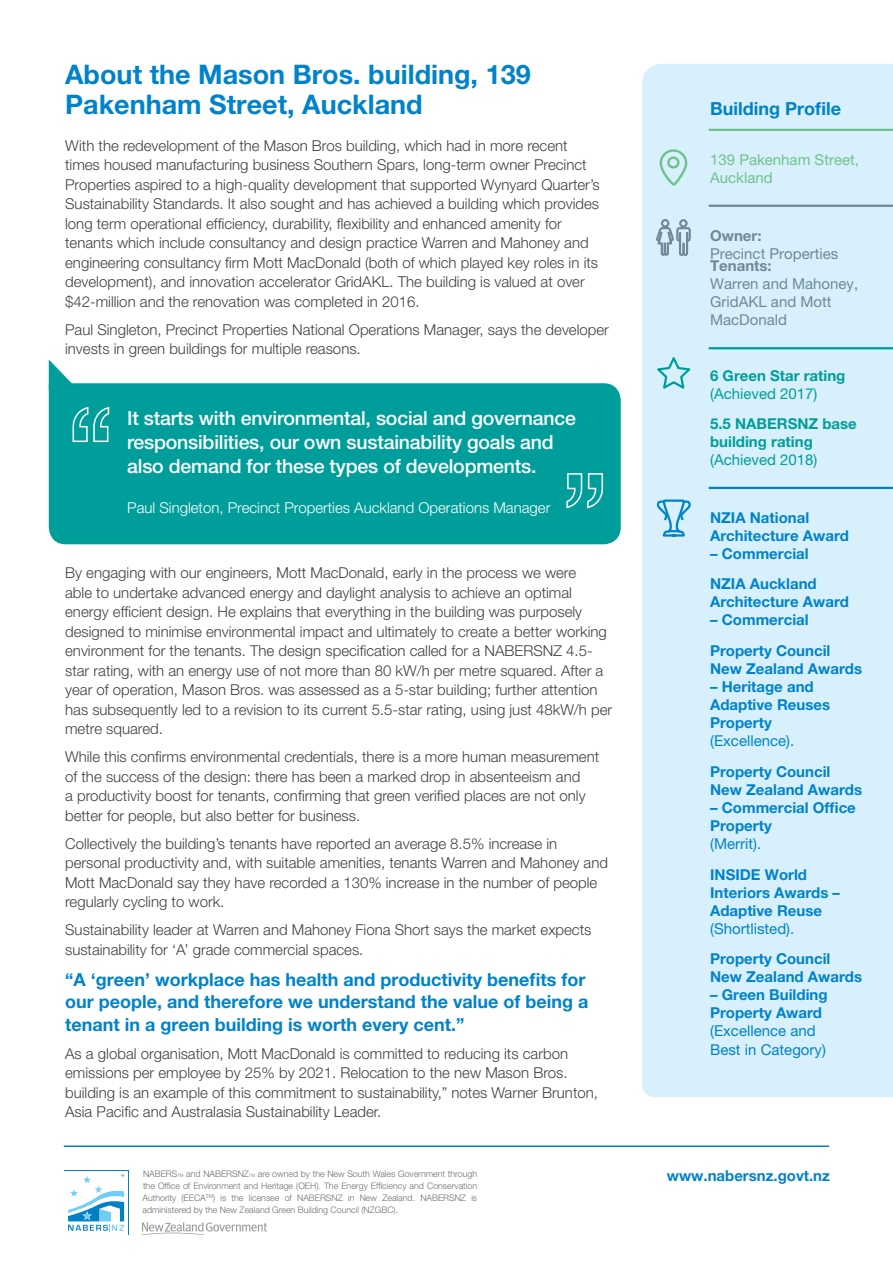
<style>
.page{position:relative;width:893px;height:1263px;background:#fff}
.page>*{position:absolute;margin:0;border:0;box-sizing:border-box;transform-origin:0 0}
._3_0_body_copy{font:700 27px/30px "Helvetica Neue LT Pro";color:#0083ca}
._3_0_body_copy-2{font:500 19.5px/24px "Helvetica Neue LT Pro";letter-spacing:-.01em;color:#fff}
._3_0_body_copy-3{font:700 18px/22.5px "Helvetica Neue LT Pro";color:#0083ca}
._3_0_body_copy-4{font:700 18px "Helvetica Neue LT Pro";color:#0081c6}
._3_0_body_copy-5{font:300 15px/19.5px "Helvetica Neue LT Pro";color:#414042}
._3_0_body_copy-6{font:700 15px/18px "Helvetica Neue LT Pro";color:#0083ca}
._3_0_body_copy-7{font:700 15px/18px "Helvetica Neue LT Pro";color:#009e9a}
._3_0_body_copy-8{font:15px/18px "Helvetica Neue LT Pro";color:#6f8996}
._3_0_body_copy-9{font:300 15px "Helvetica Neue LT Pro";color:#fff}
._3_0_body_copy-10{font:15px/18px "Helvetica Neue LT Pro";color:#0083ca}
._3_0_body_copy-11{font:15px/18px "Helvetica Neue LT Pro";color:#70c38c}
.t1{font:300 9px/12px "Helvetica Neue LT Pro";color:#6d6e71;text-align:justify}
.s1{font-size:4.5px}
.s2{font-weight:700}
.s3{font-weight:400}
</style>
<div class="page">
<hr style="left:64px;top:1145px;width:765px;height:2px;background:#0081c6">
<svg style="left:64px;top:1170px;width:64px;height:1px"></svg>
<svg style="left:68px;top:1175px;width:56px;height:56px"></svg>
<svg style="left:142px;top:1222px;width:125px;height:13px"></svg>
<div style="left:49px;top:383px;width:572px;height:161px;background:#009e9a"></div>
<svg style="left:72px;top:406px;width:38px;height:37px"></svg>
<svg style="left:566px;top:472px;width:38px;height:37px"></svg>
<svg style="left:49px;top:359px;width:30px;height:31px"></svg>
<div style="left:642px;top:64px;width:251px;height:1033px;background:#d7f0fc"></div>
<hr style="left:709px;top:129px;width:184px;height:2px;background:#70c38c">
<hr style="left:709px;top:205px;width:184px;height:2px;background:#6f8996">
<svg style="left:659px;top:149px;width:29px;height:38px"></svg>
<svg style="left:655px;top:218px;width:36px;height:39px"></svg>
<hr style="left:709px;top:347px;width:184px;height:2px;background:#009e9a">
<hr style="left:709px;top:487px;width:184px;height:2px;background:#0083ca">
<svg style="left:653px;top:355px;width:41px;height:37px;background:#b5e3ec"></svg>
<svg style="left:655px;top:497px;width:37px;height:41px;background:#9ed3ee"></svg>
<p class="_3_0_body_copy" style="left:65px;top:59px;width:467px">About the Mason Bros. building, 139<br>Pakenham Street, Auckland</p>
<p class="_3_0_body_copy-5" style="left:65px;top:135px;width:536px">With the redevelopment of the Mason Bros building, which had in more recent times housed manufacturing business Southern Spars, long-term owner Precinct Properties aspired to a high-quality development that supported Wynyard Quarter’s Sustainability Standards. It also sought and has achieved a building which provides long term operational efficiency, durability, flexibility and enhanced amenity for tenants which include consultancy and design practice Warren and Mahoney and engineering consultancy firm Mott MacDonald (both of which played key roles in its development), and innovation accelerator GridAKL. The building is valued at over $42-million and the renovation was completed in 2016.</p>
<p class="_3_0_body_copy-5" style="left:65px;top:319px;width:545px">Paul Singleton, Precinct Properties National Operations Manager, says the developer invests in green buildings for multiple reasons.</p>
<p class="_3_0_body_copy-2" style="left:127px;top:406px;width:450px">It starts with environmental, social and governance responsibilities, our own sustainability goals and also demand for these types of developments.</p>
<p class="_3_0_body_copy-9" style="left:127px;top:498px;width:425px">Paul Singleton, Precinct Properties Auckland Operations Manager</p>
<p class="_3_0_body_copy-5" style="left:65px;top:563px;width:549px">By engaging with our engineers, Mott MacDonald, early in the process we were<br>able to undertake advanced energy and daylight analysis to achieve an optimal energy efficient design. He explains that everything in the building was purposely designed to minimise environmental impact and ultimately to create a better working environment for the tenants. The design specification called for a NABERSNZ 4.5- star rating, with an energy use of not more than 80 kW/h per metre squared. After a year of operation, Mason Bros. was assessed as a 5-star building; further attention has subsequently led to a revision to its current 5.5-star rating, using just 48kW/h per metre squared.</p>
<p class="_3_0_body_copy-5" style="left:65px;top:747px;width:535px">While this confirms environmental credentials, there is a more human measurement of the success of the design: there has been a marked drop in absenteeism and<br>a productivity boost for tenants, confirming that green verified places are not only better for people, but also better for business.</p>
<p class="_3_0_body_copy-5" style="left:65px;top:833px;width:544px">Collectively the building’s tenants have reported an average 8.5% increase in personal productivity and, with suitable amenities, tenants Warren and Mahoney and Mott MacDonald say they have recorded a 130% increase in the number of people regularly cycling to work.</p>
<p class="_3_0_body_copy-5" style="left:65px;top:920px;width:528px">Sustainability leader at Warren and Mahoney Fiona Short says the market expects sustainability for ‘A’ grade commercial spaces.</p>
<p class="_3_0_body_copy-3" style="left:65px;top:968px;width:525px">“A ‘green’ workplace has health and productivity benefits for our people, and therefore we understand the value of being a tenant in a green building is worth every cent.”</p>
<p class="_3_0_body_copy-5" style="left:65px;top:1043px;width:534px">As a global organisation, Mott MacDonald is committed to reducing its carbon emissions per employee by 25% by 2021. Relocation to the new Mason Bros. building is an example of this commitment to sustainability,” notes Warner Brunton, Asia Pacific and Australasia Sustainability Leader.</p>
<p class="t1" style="left:143px;top:1167px;width:336px">NABERS<span class="s1">TM</span> and NABERSNZ<span class="s1">TM</span> are owned by the New South Wales Government through the Office of Environment and Heritage (OEH). The Energy Efficiency and Conservation Authority (EECA<sup>TM</sup>) is the licensee of NABERSNZ in New Zealand. NABERSNZ is administered by the New Zealand Green Building Council (NZGBC).</p>
<p class="_3_0_body_copy-4" style="left:710px;top:97px;width:132px">Building Profile</p>
<p class="_3_0_body_copy-11" style="left:710px;top:150px;width:150px">139 Pakenham Street,<br>Auckland</p>
<p class="_3_0_body_copy-8" style="left:710px;top:226px;width:130px"><span class="s2">Owner:<br></span>Precinct Properties</p>
<p class="_3_0_body_copy-8" style="left:710px;top:257px;width:150px"><span class="s2">Tenants:<br></span>Warren and Mahoney,<br>GridAKL and Mott<br>MacDonald</p>
<p class="_3_0_body_copy-7" style="left:710px;top:366px;width:137px">6 Green Star rating <span class="s3">(Achieved 2017)</span></p>
<p class="_3_0_body_copy-7" style="left:710px;top:415px;width:148px">5.5 NABERSNZ base building rating <span class="s3">(Achieved 2018)</span></p>
<p class="_3_0_body_copy-6" style="left:710px;top:508px;width:140px">NZIA National<br>Architecture Award</p>
<p class="_3_0_body_copy-6" style="left:710px;top:538px;width:108px;line-height:30.8px">– Commercial<br>NZIA Auckland</p>
<p class="_3_0_body_copy-6" style="left:710px;top:593px;width:140px">Architecture Award</p>
<p class="_3_0_body_copy-6" style="left:710px;top:604px;width:122px;line-height:30.8px">– Commercial<br>Property Council</p>
<p class="_3_0_body_copy-6" style="left:710px;top:659px;width:153px">New Zealand Awards</p>
<p class="_3_0_body_copy-6" style="left:710px;top:677px;width:121px">– Heritage and<br>Adaptive Reuses<br>Property <span class="s3">(Excellence).</span></p>
<p class="_3_0_body_copy-6" style="left:710px;top:762px;width:153px">Property Council<br>New Zealand Awards</p>
<p class="_3_0_body_copy-6" style="left:710px;top:798px;width:147px">– Commercial Office<br>Property<br><span class="s3">(Merrit).</span></p>
<p class="_3_0_body_copy-6" style="left:710px;top:865px;width:131px">INSIDE World<br>Interiors Awards –<br>Adaptive Reuse <span class="s3">(Shortlisted).</span></p>
<p class="_3_0_body_copy-6" style="left:710px;top:950px;width:153px">Property Council<br>New Zealand Awards</p>
<p class="_3_0_body_copy-10" style="left:710px;top:986px;width:119px"><span class="s2">– Green Building<br>Property Award </span>(Excellence and<br>Best in Category)</p>
<p class="_3_0_body_copy-6" style="left:667px;top:1166px;width:165px">www.nabersnz.govt.nz</p>
</div>
